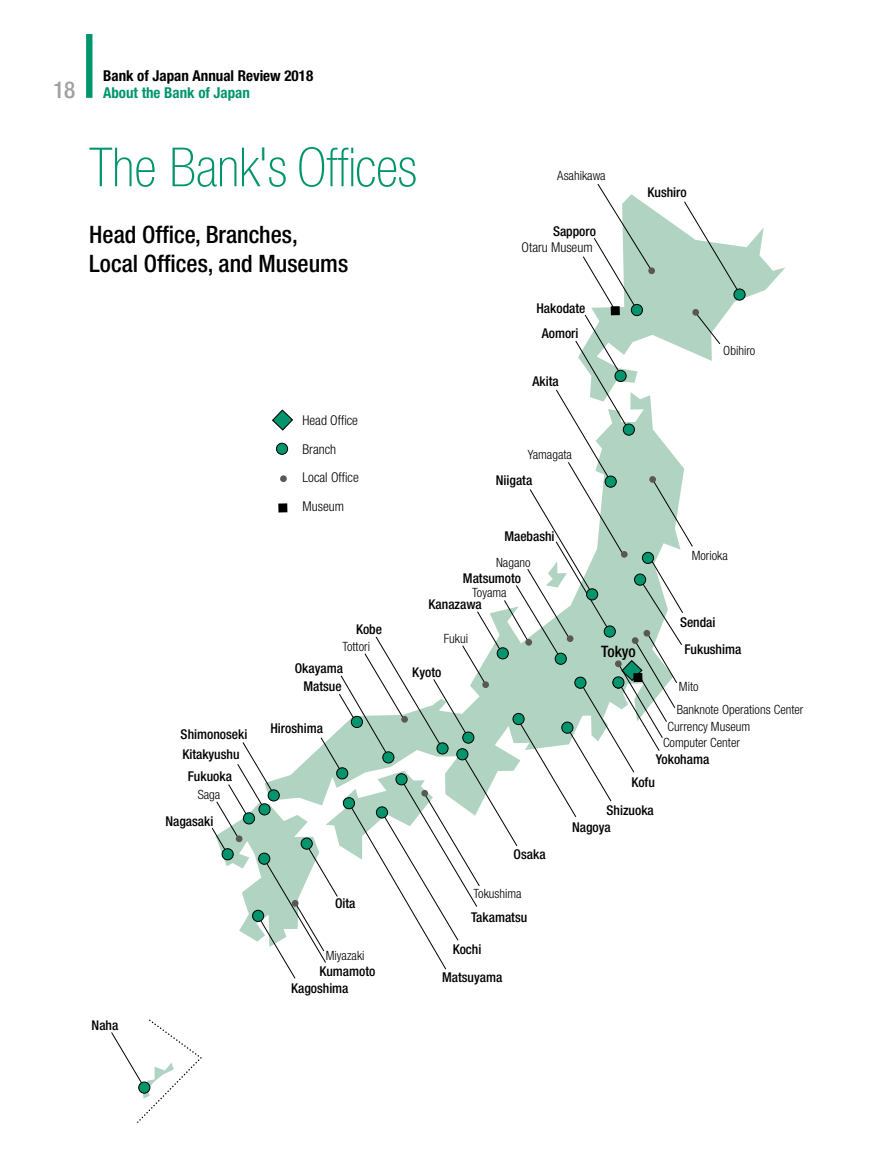
<style>
.page{position:relative;width:893px;height:1170px;background:#fff}
.page>*{position:absolute;margin:0;border:0;box-sizing:border-box;transform-origin:0 0}
.t1{font:100 condensed 54px "Helvetica Neue";color:#00956d}
.t2{font:500 condensed 24px/28.8px "Helvetica Neue";color:#000}
.t3{font:500 condensed 23.25px "Helvetica Neue";color:#9fa0a0}
.t4{font:500 condensed 15.75px "Helvetica Neue";letter-spacing:-.005em;color:#000}
.t5{font:700 condensed 15px "Helvetica Neue";color:#000}
.t6{font:700 condensed 15px "Helvetica Neue";color:#00956d}
.t7{font:500 condensed 13.5px/25.2px "Helvetica Neue";color:#000;text-align:center}
.t8{font:300 condensed 13.5px/29px "Helvetica Neue";color:#000}
.t9{font:300 condensed 12.75px/23.2px "Helvetica Neue";color:#000}
.s1{font-weight:300}
</style>
<div class="page">
<div style="left:86px;top:34px;width:6px;height:64px;background:#00956d"></div>
<svg style="left:739px;top:228px;width:46px;height:73px"></svg>
<svg style="left:111px;top:1019px;width:91px;height:104px"></svg>
<div style="left:734px;top:289px;width:11px;height:11px;background:#00956d;border-radius:50%"></div>
<div style="left:734px;top:288px;width:11px;height:12px;border:1px solid #000;border-radius:50%"></div>
<div style="left:139px;top:1081px;width:11px;height:12px;background:#00956d;border-radius:50%"></div>
<div style="left:138px;top:1081px;width:12px;height:12px;border:1px solid #000;border-radius:50%"></div>
<svg style="left:211px;top:183px;width:528px;height:795px"></svg>
<h3 class="t3" style="left:53px;top:76px;width:24px">18</h3>
<p class="t5" style="left:103px;top:67px;width:212px">Bank of Japan Annual Review 2018</p>
<p class="t6" style="left:103px;top:84px;width:148px">About the Bank of Japan</p>
<p class="t1" style="left:89px;top:137px;width:329px">The Bank<span class="s1">'</span>s Offices</p>
<p class="t2" style="left:89px;top:220px;width:260px">Head Office, Branches,<br>Local Offices, and Museums</p>
<p class="t8" style="left:303px;top:405px;width:58px">Head Office<br>Branch<br>Local Office<br>Museum</p>
<p class="t7" style="left:356px;top:616px;width:28px">Kobe</p>
<p class="t9" style="left:342px;top:635px;width:29px">Tottori</p>
<p class="t9" style="left:557px;top:164px;width:50px">Asahikawa</p>
<p class="t7" style="left:553px;top:218px;width:44px">Sapporo</p>
<p class="t8" style="left:522px;top:233px;width:73px">Otaru Museum</p>
<p class="t7" style="left:536px;top:295px;width:50px">Hakodate<br>Aomori</p>
<p class="t7" style="left:532px;top:368px;width:28px">Akita</p>
<p class="t7" style="left:647px;top:179px;width:41px">Kushiro</p>
<p class="t9" style="left:723px;top:339px;width:34px">Obihiro</p>
<p class="t9" style="left:528px;top:442px;width:46px">Yamagata</p>
<p class="t7" style="left:496px;top:467px;width:38px">Niigata</p>
<p class="t7" style="left:504px;top:524px;width:52px">Maebashi</p>
<p class="t9" style="left:496px;top:551px;width:36px">Nagano</p>
<p class="t7" style="left:429px;top:564px;width:94px;line-height:26.7px;text-align:left;text-indent:34px">Matsumoto<br>Kanazawa</p>
<p class="t9" style="left:472px;top:580px;width:36px">Toyama</p>
<p class="t9" style="left:444px;top:626px;width:26px">Fukui</p>
<p class="t4" style="left:601px;top:642px;width:36px">Tokyo</p>
<p class="t9" style="left:692px;top:543px;width:38px">Morioka</p>
<p class="t7" style="left:680px;top:609px;width:37px">Sendai</p>
<p class="t7" style="left:684px;top:636px;width:58px">Fukushima</p>
<p class="t7" style="left:92px;top:1012px;width:28px">Naha</p>
<p class="t7" style="left:181px;top:721px;width:68px">Shimonoseki</p>
<p class="t7" style="left:182px;top:741px;width:59px">Kitakyushu</p>
<p class="t7" style="left:188px;top:763px;width:46px">Fukuoka</p>
<p class="t7" style="left:165px;top:807px;width:49px">Nagasaki</p>
<p class="t9" style="left:198px;top:782px;width:24px">Saga</p>
<p class="t7" style="left:295px;top:658px;width:50px;line-height:18.5px">Okayama<br>Matsue</p>
<p class="t7" style="left:270px;top:715px;width:54px">Hiroshima</p>
<p class="t7" style="left:335px;top:890px;width:22px">Oita</p>
<p class="t9" style="left:326px;top:943px;width:40px">Miyazaki</p>
<p class="t7" style="left:319px;top:958px;width:57px">Kumamoto</p>
<p class="t7" style="left:291px;top:974px;width:59px">Kagoshima</p>
<p class="t7" style="left:412px;top:659px;width:31px">Kyoto</p>
<p class="t7" style="left:514px;top:841px;width:34px">Osaka</p>
<p class="t9" style="left:474px;top:882px;width:50px">Tokushima</p>
<p class="t7" style="left:471px;top:904px;width:58px">Takamatsu</p>
<p class="t7" style="left:453px;top:936px;width:30px">Kochi</p>
<p class="t7" style="left:442px;top:964px;width:62px">Matsuyama</p>
<p class="t9" style="left:677px;top:674px;width:128px">Mito<br>Banknote Operations Center</p>
<p class="t9" style="left:663px;top:718px;width:89px;line-height:16.2px;text-indent:5px">Currency Museum<br>Computer Center</p>
<p class="t7" style="left:656px;top:746px;width:55px">Yokohama</p>
<p class="t7" style="left:631px;top:769px;width:25px">Kofu</p>
<p class="t7" style="left:607px;top:797px;width:49px">Shizuoka</p>
<p class="t7" style="left:572px;top:813px;width:40px">Nagoya</p>
</div>
